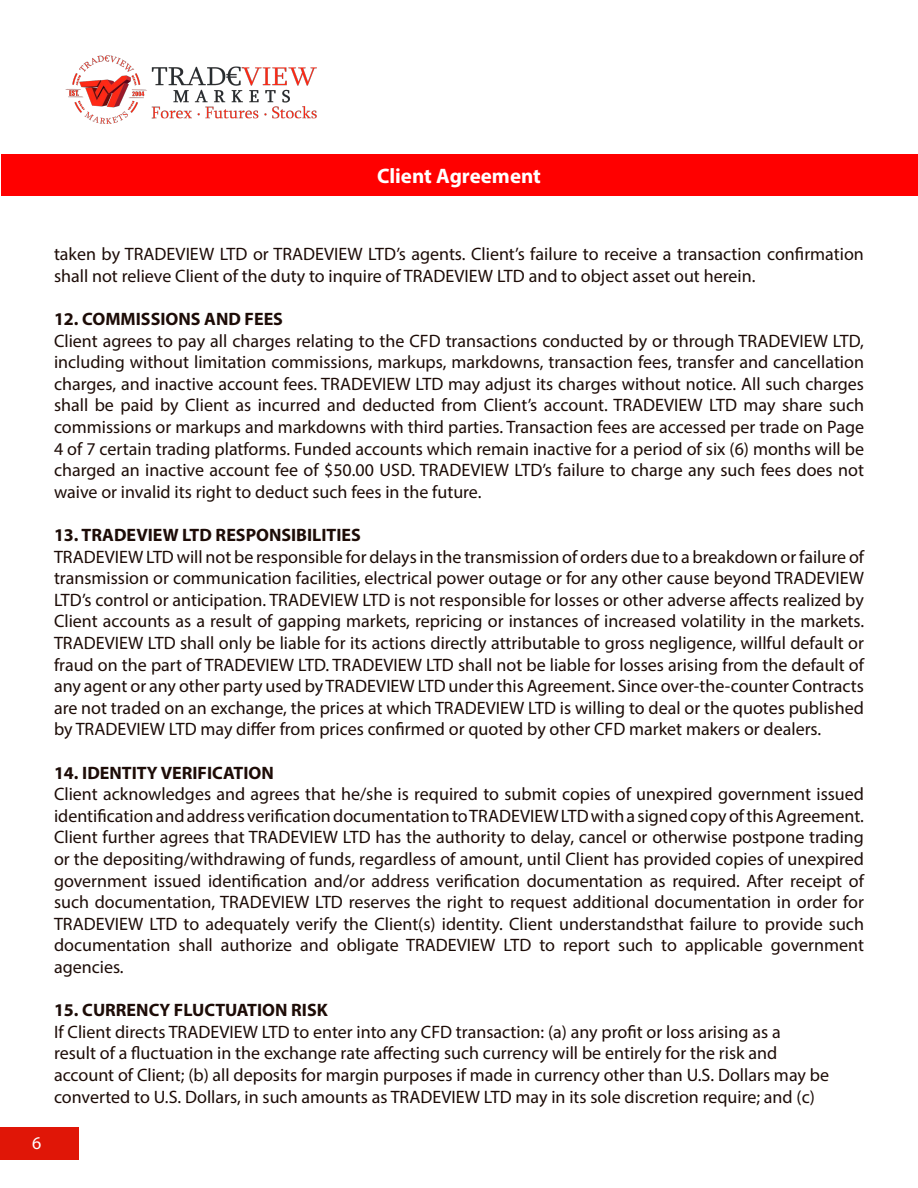
<style>
.page{position:relative;width:918px;height:1188px;background:#fff}
.page>*{position:absolute;margin:0;border:0;box-sizing:border-box;transform-origin:0 0}
.t1{font:700 21px "Myriad Pro";color:#fff}
.t2{font:18px/21.6px "Myriad Pro";color:#1d0c07;text-align:justify}
.t3{font:700 18px "Myriad Pro";color:#1d0c07}
.t4{font:18px "Myriad Pro";color:#fff}
</style>
<div class="page">
<div style="left:2px;top:154px;width:916px;height:42px;background:#f00"></div>
<div style="left:1px;top:1128px;width:78px;height:32px;background:#e01607"></div>
<img style="left:66px;top:55px;width:251px;height:69px">
<p class="t1" style="left:377px;top:162px;width:165px">Client Agreement</p>
<p class="t4" style="left:32px;top:1132px;width:11px">6</p>
<p class="t2" style="left:54px;top:243px;width:811px">taken by TRADEVIEW LTD or TRADEVIEW LTD’s agents. Client’s failure to receive a transaction confirmation shall not relieve Client of the duty to inquire of TRADEVIEW LTD and to object asset out herein.</p>
<p class="t3" style="left:54px;top:307px;width:231px">12. COMMISSIONS AND FEES</p>
<p class="t2" style="left:54px;top:329px;width:812px">Client agrees to pay all charges relating to the CFD transactions conducted by or through TRADEVIEW LTD, including without limitation commissions, markups, markdowns, transaction fees, transfer and cancellation charges, and inactive account fees. TRADEVIEW LTD may adjust its charges without notice. All such charges shall be paid by Client as incurred and deducted from Client’s account. TRADEVIEW LTD may share such commissions or markups and markdowns with third parties. Transaction fees are accessed per trade on Page 4 of 7 certain trading platforms. Funded accounts which remain inactive for a period of six (6) months will be charged an inactive account fee of $50.00 USD. TRADEVIEW LTD’s failure to charge any such fees does not waive or invalid its right to deduct such fees in the future.</p>
<p class="t3" style="left:54px;top:523px;width:308px">13. TRADEVIEW LTD RESPONSIBILITIES</p>
<p class="t2" style="left:54px;top:545px;width:812px">TRADEVIEW LTD will not be responsible for delays in the transmission of orders due to a breakdown or failure of transmission or communication facilities, electrical power outage or for any other cause beyond TRADEVIEW LTD’s control or anticipation. TRADEVIEW LTD is not responsible for losses or other adverse affects realized by Client accounts as a result of gapping markets, repricing or instances of increased volatility in the markets.<br>TRADEVIEW LTD shall only be liable for its actions directly attributable to gross negligence, willful default or fraud on the part of TRADEVIEW LTD. TRADEVIEW LTD shall not be liable for losses arising from the default of any agent or any other party used by TRADEVIEW LTD under this Agreement. Since over-the-counter Contracts are not traded on an exchange, the prices at which TRADEVIEW LTD is willing to deal or the quotes published by TRADEVIEW LTD may differ from prices confirmed or quoted by other CFD market makers or dealers.</p>
<p class="t3" style="left:54px;top:761px;width:221px">14. IDENTITY VERIFICATION</p>
<p class="t2" style="left:54px;top:783px;width:812px">Client acknowledges and agrees that he/she is required to submit copies of unexpired government issued identification and address verification documentation to TRADEVIEW LTD with a signed copy of this Agreement.<br>Client further agrees that TRADEVIEW LTD has the authority to delay, cancel or otherwise postpone trading or the depositing/withdrawing of funds, regardless of amount, until Client has provided copies of unexpired government issued identification and/or address verification documentation as required. After receipt of such documentation, TRADEVIEW LTD reserves the right to request additional documentation in order for TRADEVIEW LTD to adequately verify the Client(s) identity. Client understandsthat failure to provide such documentation shall authorize and obligate TRADEVIEW LTD to report such to applicable government agencies.</p>
<p class="t3" style="left:54px;top:998px;width:275px">15. CURRENCY FLUCTUATION RISK</p>
<p class="t2" style="left:54px;top:1021px;width:777px;text-align:left">If Client directs TRADEVIEW LTD to enter into any CFD transaction: (a) any profit or loss arising as a<br>result of a fluctuation in the exchange rate affecting such currency will be entirely for the risk and account of Client; (b) all deposits for margin purposes if made in currency other than U.S. Dollars may be converted to U.S. Dollars, in such amounts as TRADEVIEW LTD may in its sole discretion require; and (c)</p>
</div>
